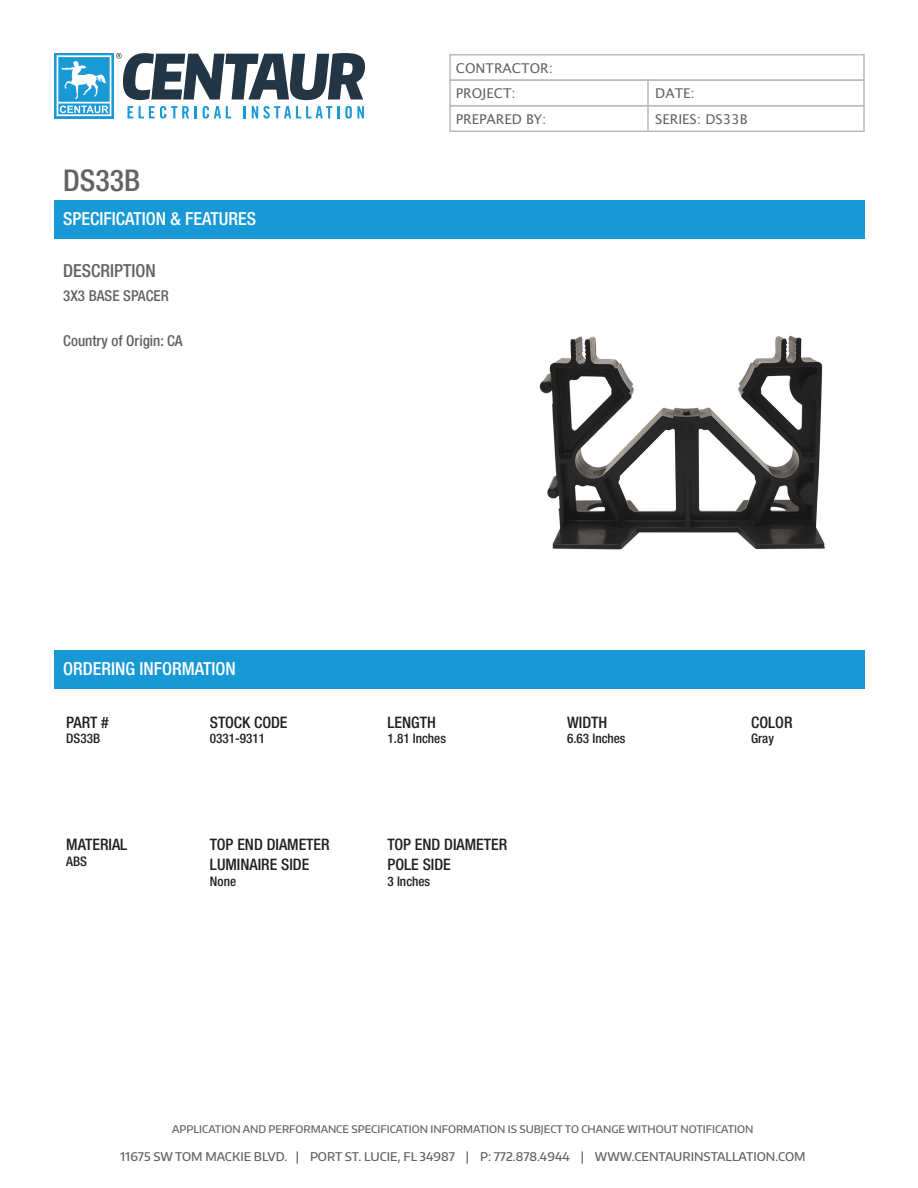
<style>
.page{position:relative;width:918px;height:1188px;background:#fff}
.page>*{position:absolute;margin:0;border:0;box-sizing:border-box;transform-origin:0 0}
.t1{font:500 condensed 30px "Helvetica Neue";color:#636366}
.t2{font:500 condensed 18px "Helvetica Neue";color:#fff}
.t3{font:500 condensed 18px "Helvetica Neue";color:#636366}
.t4{font:500 condensed 15.9px/19.5px "Helvetica Neue";color:#231f20}
.t5{font:500 condensed 15px "Helvetica Neue";color:#636366}
.t6{font:13.5px "Lucida Grande";color:#636366}
.t7{font:500 condensed 13.2px "Helvetica Neue";color:#231f20}
.t8{font:500 12px "Encode Sans Normal";color:#636366}
.t9{font:500 10.5px "Encode Sans Normal";color:#636366}
</style>
<div class="page">
<svg style="left:54px;top:53px;width:3px;height:65px"></svg>
<svg style="left:57px;top:53px;width:308px;height:65px"></svg>
<div style="left:449px;top:54px;width:416px;height:27px;border:2px solid #babbbb"></div>
<div style="left:449px;top:79px;width:416px;height:27px;border:2px solid #babbbb"></div>
<hr style="left:647px;top:80px;width:2px;height:25px;background:#babbbb">
<div style="left:449px;top:105px;width:416px;height:27px;border:2px solid #babbbb"></div>
<hr style="left:647px;top:106px;width:2px;height:24px;background:#babbbb">
<div style="left:54px;top:200px;width:811px;height:39px;background:#1899d6"></div>
<div style="left:54px;top:650px;width:811px;height:39px;background:#1899d6"></div>
<img style="left:539px;top:335px;width:286px;height:215px">
<p class="t1" style="left:63px;top:163px;width:79px">DS33B</p>
<p class="t2" style="left:63px;top:208px;width:195px">SPECIFICATION &amp; FEATURES</p>
<p class="t3" style="left:63px;top:260px;width:94px">DESCRIPTION</p>
<p class="t5" style="left:63px;top:286px;width:107px">3X3 BASE SPACER</p>
<p class="t5" style="left:63px;top:331px;width:121px">Country of Origin: CA</p>
<p class="t6" style="left:456px;top:60px;width:99px">CONTRACTOR:</p>
<p class="t6" style="left:456px;top:86px;width:62px">PROJECT:</p>
<p class="t6" style="left:655px;top:86px;width:41px">DATE:</p>
<p class="t6" style="left:456px;top:111px;width:92px">PREPARED BY:</p>
<p class="t6" style="left:655px;top:111px;width:94px">SERIES: DS33B</p>
<p class="t2" style="left:63px;top:658px;width:174px">ORDERING INFORMATION</p>
<p class="t4" style="left:66px;top:712px;width:44px">PART #</p>
<p class="t7" style="left:66px;top:731px;width:35px">DS33B</p>
<p class="t4" style="left:210px;top:712px;width:79px">STOCK CODE</p>
<p class="t7" style="left:210px;top:731px;width:57px">0331-9311</p>
<p class="t4" style="left:388px;top:712px;width:50px">LENGTH</p>
<p class="t7" style="left:388px;top:731px;width:60px">1.81 Inches</p>
<p class="t4" style="left:567px;top:712px;width:42px">WIDTH</p>
<p class="t7" style="left:567px;top:731px;width:60px">6.63 Inches</p>
<p class="t4" style="left:751px;top:712px;width:43px">COLOR</p>
<p class="t7" style="left:751px;top:731px;width:24px">Gray</p>
<p class="t4" style="left:66px;top:835px;width:63px">MATERIAL</p>
<p class="t7" style="left:66px;top:854px;width:22px">ABS</p>
<p class="t4" style="left:210px;top:835px;width:121px">TOP END DIAMETER<br>LUMINAIRE SIDE</p>
<p class="t7" style="left:210px;top:873px;width:28px">None</p>
<p class="t4" style="left:388px;top:835px;width:121px">TOP END DIAMETER<br>POLE SIDE</p>
<p class="t7" style="left:388px;top:873px;width:44px">3 Inches</p>
<p class="t9" style="left:172px;top:1122px;width:583px">APPLICATION AND PERFORMANCE SPECIFICATION INFORMATION IS SUBJECT TO CHANGE WITHOUT NOTIFICATION</p>
<p class="t8" style="left:120px;top:1149px;width:687px">11675 SW TOM MACKIE BLVD. | PORT ST. LUCIE, FL 34987 | P: 772.878.4944 | WWW.CENTAURINSTALLATION.COM</p>
</div>
